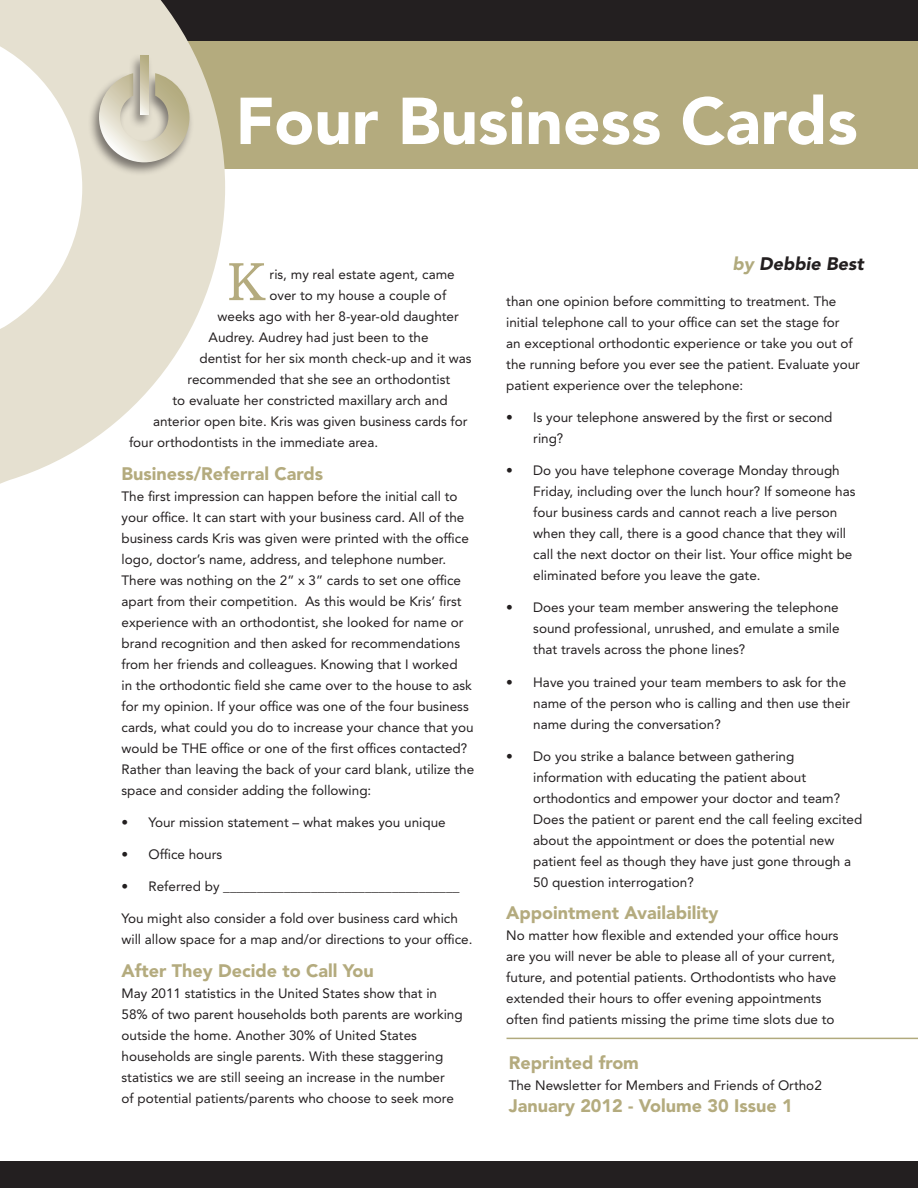
<style>
.page{position:relative;width:918px;height:1188px;background:#fff}
.page>*{position:absolute;margin:0;border:0;box-sizing:border-box;transform-origin:0 0}
.t1{font:900 65.55px "Avenir LT Std";color:#fff}
.First_paragraph{font:54.15px "Bookman Old Style";color:#b4ab7e}
.Sub_Head{font:900 18px "Avenir LT Std";color:#b4ab7e}
.Normal_paragraph{font:900 18px "Avenir LT Std";color:#b4ab7e}
.Emphasis{font:italic 900 18px "Avenir LT Std";color:#231f20}
.Normal_paragraph-2{font:13.5px/21px "Avenir LT Std";color:#231f20}
.First_paragraph-2{font:13.5px "Avenir LT Std";color:#231f20}
.s1{color:#b1aa7d}
</style>
<div class="page">
<div style="left:171px;top:0;width:747px;height:169px;background:#b4ab7e"></div>
<div style="left:0;top:0;width:918px;height:40px;background:#231f20"></div>
<svg style="left:0;top:0;width:225px;height:484px;fill:#e5e0d0"></svg>
<div style="left:88px;top:72px;width:106px;height:105px;background:#231f20;opacity:.55"></div>
<svg style="left:99px;top:73px;width:90px;height:89px;background:#d0cbb6"></svg>
<div style="left:128px;top:54px;width:25px;height:75px;background:#231f20;opacity:.55"></div>
<svg style="left:140px;top:56px;width:8px;height:59px"></svg>
<div style="left:0;top:1161px;width:918px;height:27px;background:#231f20"></div>
<hr style="left:507px;top:1038px;width:411px;height:1px;background:#b1aa7d">
<p class="t1" style="left:235px;top:82px;width:624px">Four Business Cards</p>
<p class="First_paragraph" style="left:226px;top:246px;width:41px">K</p>
<p class="First_paragraph-2" style="left:270px;top:267px;width:187px">ris, my real estate agent, came</p>
<p class="First_paragraph-2" style="left:270px;top:288px;width:178px">over to my house a couple of</p>
<p class="First_paragraph-2" style="left:218px;top:309px;width:243px">weeks ago with her 8-year-old daughter</p>
<p class="First_paragraph-2" style="left:208px;top:330px;width:222px">Audrey. Audrey had just been to the</p>
<p class="First_paragraph-2" style="left:200px;top:351px;width:274px">dentist for her six month check-up and it was</p>
<p class="First_paragraph-2" style="left:188px;top:372px;width:264px">recommended that she see an orthodontist</p>
<p class="First_paragraph-2" style="left:172px;top:393px;width:277px">to evaluate her constricted maxillary arch and</p>
<p class="First_paragraph-2" style="left:153px;top:414px;width:316px">anterior open bite. Kris was given business cards for</p>
<p class="First_paragraph-2" style="left:129px;top:435px;width:251px">four orthodontists in the immediate area.</p>
<p class="Sub_Head" style="left:122px;top:463px;width:203px">Business/Referral Cards</p>
<p class="Normal_paragraph-2" style="left:122px;top:486px;width:354px">The first impression can happen before the initial call to your office. It can start with your business card. All of the business cards Kris was given were printed with the office logo, doctor’s name, address, and telephone number.<br>There was nothing on the 2” x 3” cards to set one office apart from their competition. As this would be Kris’ first experience with an orthodontist, she looked for name or brand recognition and then asked for recommendations from her friends and colleagues. Knowing that I worked<br>in the orthodontic field she came over to the house to ask for my opinion. If your office was one of the four business cards, what could you do to increase your chance that you would be THE office or one of the first offices contacted?<br>Rather than leaving the back of your card blank, utilize the space and consider adding the following:</p>
<p class="Normal_paragraph-2" style="left:122px;top:812px;width:326px">• Your mission statement – what makes you unique</p>
<p class="Normal_paragraph-2" style="left:122px;top:844px;width:102px">• Office hours</p>
<p class="Normal_paragraph-2" style="left:122px;top:876px;width:340px">• Referred by ___________________________________</p>
<p class="Normal_paragraph-2" style="left:122px;top:908px;width:352px">You might also consider a fold over business card which will allow space for a map and/or directions to your office.</p>
<p class="Sub_Head" style="left:122px;top:960px;width:254px">After They Decide to Call You</p>
<p class="Normal_paragraph-2" style="left:122px;top:983px;width:343px">May 2011 statistics in the United States show that in 58% of two parent households both parents are working outside the home. Another 30% of United States households are single parents. With these staggering statistics we are still seeing an increase in the number<br>of potential patients/parents who choose to seek more</p>
<p class="Emphasis" style="left:733px;top:252px;width:133px"><span class="s1">by</span> Debbie Best</p>
<p class="Normal_paragraph-2" style="left:506px;top:291px;width:355px">than one opinion before committing to treatment. The initial telephone call to your office can set the stage for<br>an exceptional orthodontic experience or take you out of the running before you ever see the patient. Evaluate your patient experience over the telephone:</p>
<p class="Normal_paragraph-2" style="left:533px;top:407px;width:301px;text-indent:-27px">• Is your telephone answered by the first or second ring?</p>
<p class="Normal_paragraph-2" style="left:533px;top:460px;width:324px;text-indent:-27px">• Do you have telephone coverage Monday through Friday, including over the lunch hour? If someone has four business cards and cannot reach a live person when they call, there is a good chance that they will call the next doctor on their list. Your office might be eliminated before you leave the gate.</p>
<p class="Normal_paragraph-2" style="left:533px;top:597px;width:308px;text-align:justify;text-indent:-27px">• Does your team member answering the telephone sound professional, unrushed, and emulate a smile that travels across the phone lines?</p>
<p class="Normal_paragraph-2" style="left:533px;top:671px;width:318px;text-indent:-27px">• Have you trained your team members to ask for the name of the person who is calling and then use their name during the conversation?</p>
<p class="Normal_paragraph-2" style="left:533px;top:746px;width:331px;text-indent:-27px">• Do you strike a balance between gathering information with educating the patient about orthodontics and empower your doctor and team?<br>Does the patient or parent end the call feeling excited about the appointment or does the potential new patient feel as though they have just gone through a 50 question interrogation?</p>
<p class="Sub_Head" style="left:506px;top:902px;width:214px">Appointment Availability</p>
<p class="Normal_paragraph-2" style="left:506px;top:925px;width:334px">No matter how flexible and extended your office hours are you will never be able to please all of your current, future, and potential patients. Orthodontists who have extended their hours to offer evening appointments often find patients missing the prime time slots due to</p>
<p class="Sub_Head" style="left:509px;top:1052px;width:132px">Reprinted from</p>
<p class="Normal_paragraph-2" style="left:509px;top:1075px;width:315px">The Newsletter for Members and Friends of Ortho2</p>
<p class="Normal_paragraph" style="left:509px;top:1094px;width:286px">January 2012 - Volume 30 Issue 1</p>
</div>
